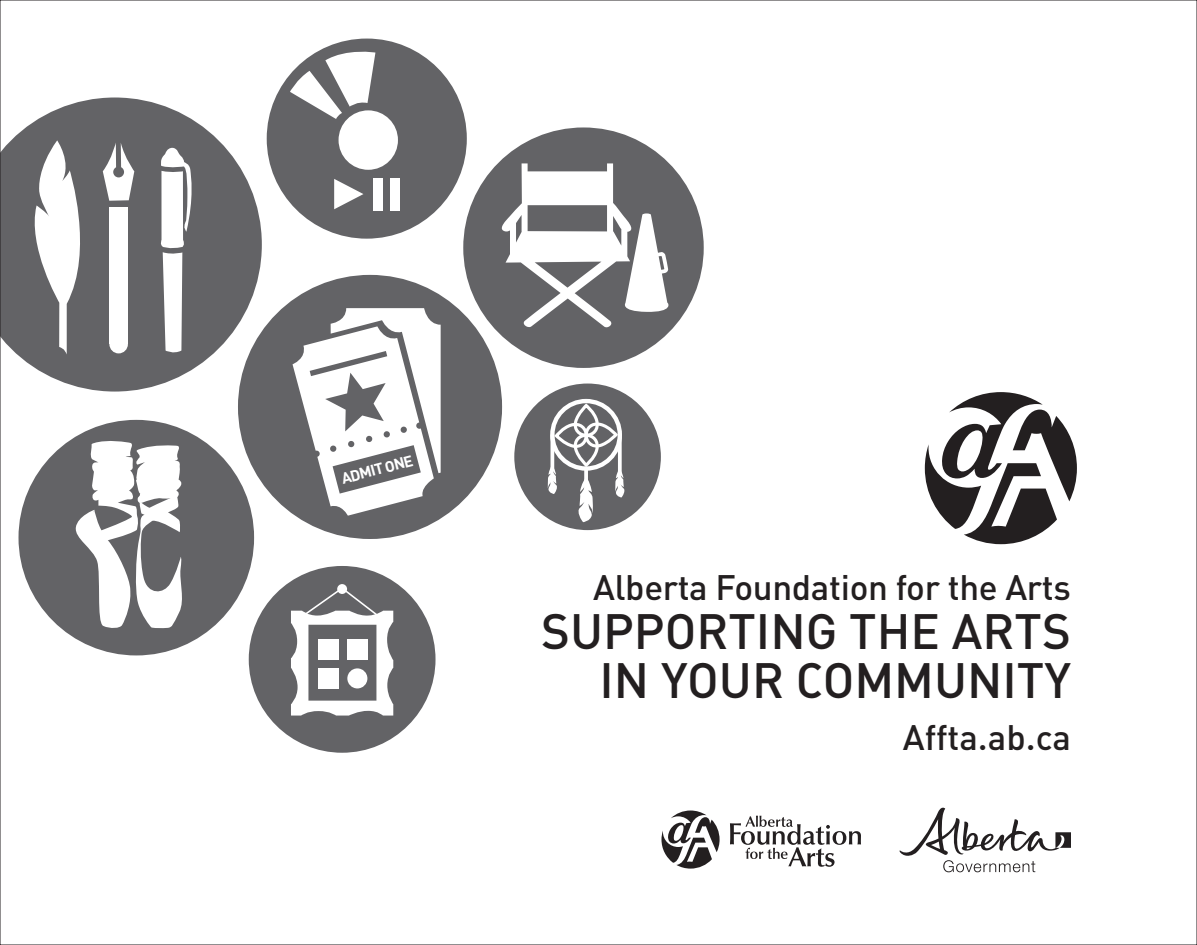
<style>
.page{position:relative;width:1197px;height:945px;background:#fff}
.page>*{position:absolute;margin:0;border:0;box-sizing:border-box;transform-origin:0 0}
.t1{font:500 49px/49px "DIN";color:#231f20;text-align:right}
.t2{font:500 35px "DIN";letter-spacing:-.01em;color:#231f20}
.t3{font:35px "DIN Medium Alternate";color:#231f20}
.t4{font:700 15.4px "DIN";color:#fff}
.s1{font-family:"DIN Medium Alternate";font-weight:400}
</style>
<div class="page">
<div style="left:463px;top:127px;width:241px;height:241px;background:#636366;border-radius:50%"></div>
<svg style="left:501px;top:163px;width:172px;height:166px"></svg>
<svg style="left:2px;top:98px;width:260px;height:294px;fill:#636366"></svg>
<svg style="left:27px;top:140px;width:68px;height:214px"></svg>
<div style="left:109px;top:207px;width:19px;height:137px;background:#fff"></div>
<div style="left:109px;top:335px;width:19px;height:18px;background:#fff;border-radius:50%"></div>
<svg style="left:159px;top:148px;width:35px;height:207px"></svg>
<svg style="left:103px;top:142px;width:31px;height:59px"></svg>
<div style="left:267px;top:39px;width:200px;height:200px;background:#636366;border-radius:50%"></div>
<svg style="left:290px;top:48px;width:85px;height:71px"></svg>
<div style="left:339px;top:110px;width:59px;height:60px;background:#fff;border-radius:50%"></div>
<svg style="left:334px;top:179px;width:29px;height:30px"></svg>
<div style="left:374px;top:178px;width:9px;height:32px;background:#fff"></div>
<div style="left:391px;top:178px;width:9px;height:32px;background:#fff"></div>
<div style="left:249px;top:566px;width:187px;height:187px;background:#636366;border-radius:50%"></div>
<svg style="left:337px;top:584px;width:10px;height:10px"></svg>
<svg style="left:291px;top:586px;width:102px;height:130px"></svg>
<div style="left:318px;top:639px;width:20px;height:20px;background:#fff"></div>
<div style="left:318px;top:668px;width:20px;height:20px;background:#fff"></div>
<div style="left:347px;top:639px;width:20px;height:20px;background:#fff"></div>
<div style="left:19px;top:420px;width:235px;height:235px;background:#636366;border-radius:50%"></div>
<svg style="left:75px;top:441px;width:107px;height:188px"></svg>
<div style="left:238px;top:275px;width:264px;height:264px;background:#636366;border-radius:50%"></div>
<svg style="left:293px;top:308px;width:148px;height:208px"></svg>
<div style="left:514px;top:384px;width:147px;height:146px;background:#636366;border-radius:50%"></div>
<svg style="left:548px;top:402px;width:78px;height:120px"></svg>
<svg style="left:925px;top:392px;width:152px;height:152px"></svg>
<svg style="left:730px;top:816px;width:131px;height:51px"></svg>
<svg style="left:662px;top:811px;width:58px;height:58px"></svg>
<svg style="left:900px;top:808px;width:171px;height:64px"></svg>
<p class="t4" style="left:339px;top:469px;width:75px;rotate:-15deg">ADMIT ONE</p>
<p class="t2" style="left:593px;top:565px;width:479px">Alberta Foundation for the Arts</p>
<p class="t1" style="left:541px;top:605px;width:531px">SUPPORTING THE ARTS<br><span class="s1">IN YOUR COMMUNITY</span></p>
<p class="t3" style="left:903px;top:715px;width:170px">Affta.ab.ca</p>
</div>
